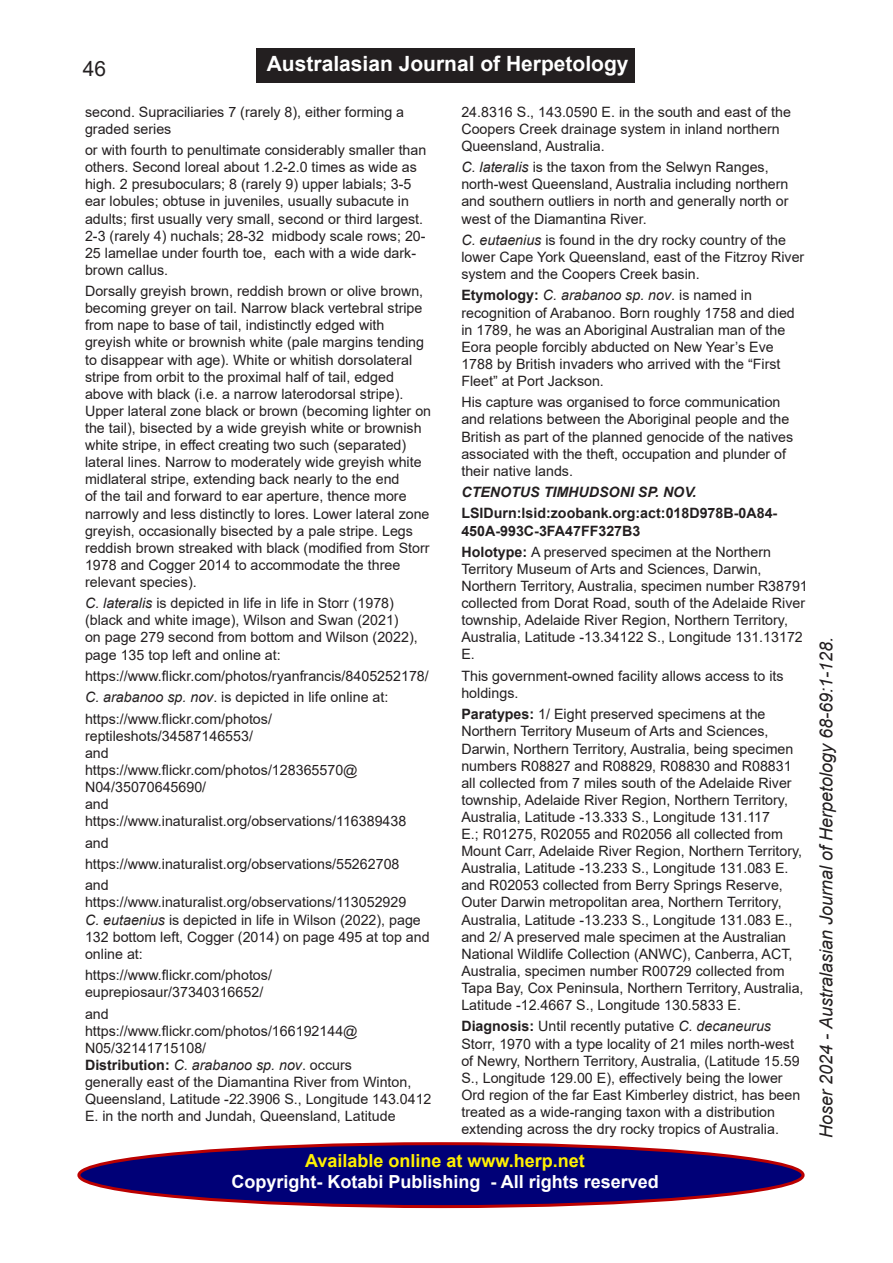
<style>
.page{position:relative;width:893px;height:1263px;background:#fff}
.page>*{position:absolute;margin:0;border:0;box-sizing:border-box;transform-origin:0 0}
.t1{font:700 21px "Arial";color:#fff}
.t2{font:21px "Arial";color:#231f20}
.t3{font:italic 18px "Arial";color:#231f20}
.t4{font:700 18px "Arial";color:#fff}
.t5{font:700 18px "Arial";color:#fff101}
.t6{font:14.25px/17.1px "Arial";color:#231f20}
.t7{font:700 14.25px/17.1px "Arial";color:#231f20}
.t8{font:italic 700 14.25px "Arial";color:#231f20}
.s1{font-style:italic}
.s2{font-weight:700}
</style>
<div class="page">
<div style="left:79px;top:1144px;width:724px;height:62px;background:#007;border-radius:50%"></div>
<div style="left:77px;top:1142px;width:728px;height:66px;border:3px solid #b00;border-radius:50%"></div>
<div style="left:256px;top:48px;width:379px;height:34px;background:#231f20"></div>
<h1 class="t2" style="left:83px;top:55px;width:25px">46</h1>
<h1 class="t1" style="left:267px;top:49px;width:363px">Australasian Journal of Herpetology</h1>
<p class="t6" style="left:85px;top:103px;width:321px">second. Supraciliaries 7 (rarely 8), either forming a graded series</p>
<p class="t6" style="left:85px;top:141px;width:343px">or with fourth to penultimate considerably smaller than others. Second loreal about 1.2-2.0 times as wide as high. 2 presuboculars; 8 (rarely 9) upper labials; 3-5 ear lobules; obtuse in juveniles, usually subacute in adults; first usually very small, second or third largest.<br>2-3 (rarely 4) nuchals; 28-32 midbody scale rows; 20- 25 lamellae under fourth toe, each with a wide dark&shy;brown callus.</p>
<p class="t6" style="left:85px;top:283px;width:348px">Dorsally greyish brown, reddish brown or olive brown, becoming greyer on tail. Narrow black vertebral stripe from nape to base of tail, indistinctly edged with greyish white or brownish white (pale margins tending to disappear with age). White or whitish dorsolateral stripe from orbit to the proximal half of tail, edged above with black (i.e. a narrow laterodorsal stripe).<br>Upper lateral zone black or brown (becoming lighter on the tail), bisected by a wide greyish white or brownish white stripe, in effect creating two such (separated) lateral lines. Narrow to moderately wide greyish white midlateral stripe, extending back nearly to the end<br>of the tail and forward to ear aperture, thence more narrowly and less distinctly to lores. Lower lateral zone greyish, occasionally bisected by a pale stripe. Legs reddish brown streaked with black (modified from Storr 1978 and Cogger 2014 to accommodate the three relevant species).</p>
<p class="t6" style="left:85px;top:595px;width:334px"><span class="s1">C. lateralis</span> is depicted in life in life in Storr (1978) (black and white image), Wilson and Swan (2021) on page 279 second from bottom and Wilson (2022), page 135 top left and online at:</p>
<p class="t6" style="left:85px;top:667px;width:345px">https://www.flickr.com/photos/ryanfrancis/8405252178/</p>
<p class="t6" style="left:85px;top:689px;width:305px"><span class="s1">C. arabanoo sp. nov</span>. is depicted in life online at:</p>
<p class="t6" style="left:85px;top:710px;width:323px">https://www.flickr.com/photos/ reptileshots/34587146553/<br>and<br>https://www.flickr.com/photos/128365570@<br>N04/35070645690/<br>and https://www.inaturalist.org/observations/116389438</p>
<p class="t6" style="left:85px;top:834px;width:25px">and</p>
<p class="t6" style="left:85px;top:855px;width:316px">https://www.inaturalist.org/observations/55262708</p>
<p class="t6" style="left:85px;top:877px;width:346px">and https://www.inaturalist.org/observations/113052929<br><span class="s1">C. eutaenius</span> is depicted in life in Wilson (2022), page 132 bottom left, Cogger (2014) on page 495 at top and online at:</p>
<p class="t6" style="left:85px;top:966px;width:188px">https://www.flickr.com/photos/ euprepiosaur/37340316652/</p>
<p class="t6" style="left:85px;top:1005px;width:348px">and<br>https://www.flickr.com/photos/166192144@ N05/32141715108/<br><span class="s2">Distribution:</span> <span class="s1">C. arabanoo sp. nov</span>. occurs<br>generally east of the Diamantina River from Winton, Queensland, Latitude -22.3906 S., Longitude 143.0412<br>E. in the north and Jundah, Queensland, Latitude</p>
<p class="t6" style="left:461px;top:103px;width:331px">24.8316 S., 143.0590 E. in the south and east of the<br>Coopers Creek drainage system in inland northern<br>Queensland, Australia.</p>
<p class="t6" style="left:461px;top:159px;width:329px"><span class="s1">C. lateralis</span> is the taxon from the Selwyn Ranges, north-west Queensland, Australia including northern and southern outliers in north and generally north or west of the Diamantina River.</p>
<p class="t6" style="left:461px;top:231px;width:344px"><span class="s1">C. eutaenius</span> is found in the dry rocky country of the lower Cape York Queensland, east of the Fitzroy River system and the Coopers Creek basin.</p>
<p class="t6" style="left:461px;top:287px;width:335px"><span class="s2">Etymology:</span> <span class="s1">C. arabanoo sp. nov</span>. is named in recognition of Arabanoo. Born roughly 1758 and died in 1789, he was an Aboriginal Australian man of the Eora people forcibly abducted on New Year’s Eve 1788 by British invaders who arrived with the “First Fleet” at Port Jackson.</p>
<p class="t6" style="left:461px;top:394px;width:333px">His capture was organised to force communication and relations between the Aboriginal people and the British as part of the planned genocide of the natives associated with the theft, occupation and plunder of their native lands.</p>
<p class="t8" style="left:461px;top:483px;width:237px">CTENOTUS TIMHUDSONI SP. NOV.</p>
<p class="t7" style="left:461px;top:505px;width:317px">LSIDurn:lsid:zoobank.org:act:018D978B-0A84-<br>450A-993C-3FA47FF327B3</p>
<p class="t6" style="left:461px;top:543px;width:348px"><span class="s2">Holotype:</span> A preserved specimen at the Northern Territory Museum of Arts and Sciences, Darwin, Northern Territory, Australia, specimen number R38791 collected from Dorat Road, south of the Adelaide River township, Adelaide River Region, Northern Territory, Australia, Latitude -13.34122 S., Longitude 131.13172<br>E.</p>
<p class="t6" style="left:461px;top:667px;width:324px">This government-owned facility allows access to its holdings.</p>
<p class="t6" style="left:461px;top:706px;width:344px"><span class="s2">Paratypes:</span> 1/ Eight preserved specimens at the Northern Territory Museum of Arts and Sciences, Darwin, Northern Territory, Australia, being specimen numbers R08827 and R08829, R08830 and R08831 all collected from 7 miles south of the Adelaide River township, Adelaide River Region, Northern Territory, Australia, Latitude -13.333 S., Longitude 131.117<br>E.; R01275, R02055 and R02056 all collected from Mount Carr, Adelaide River Region, Northern Territory, Australia, Latitude -13.233 S., Longitude 131.083 E. and R02053 collected from Berry Springs Reserve, Outer Darwin metropolitan area, Northern Territory, Australia, Latitude -13.233 S., Longitude 131.083 E., and 2/ A preserved male specimen at the Australian National Wildlife Collection (ANWC), Canberra, ACT, Australia, specimen number R00729 collected from Tapa Bay, Cox Peninsula, Northern Territory, Australia, Latitude -12.4667 S., Longitude 130.5833 E.</p>
<p class="t6" style="left:461px;top:1018px;width:340px"><span class="s2">Diagnosis:</span> Until recently putative <span class="s1">C. decaneurus </span>Storr, 1970 with a type locality of 21 miles north-west of Newry, Northern Territory, Australia, (Latitude 15.59<br>S., Longitude 129.00 E), effectively being the lower Ord region of the far East Kimberley district, has been treated as a wide-ranging taxon with a distribution extending across the dry rocky tropics of Australia.</p>
<p class="t5" style="left:305px;top:1148px;width:281px">Available online at www.herp.net</p>
<p class="t4" style="left:231px;top:1169px;width:429px">Copyright- Kotabi Publishing - All rights reserved</p>
<p class="t3" style="left:815px;top:1138px;width:502px;rotate:-90deg">Hoser 2024 - Australasian Journal of Herpetology 68-69:1-128.</p>
</div>
